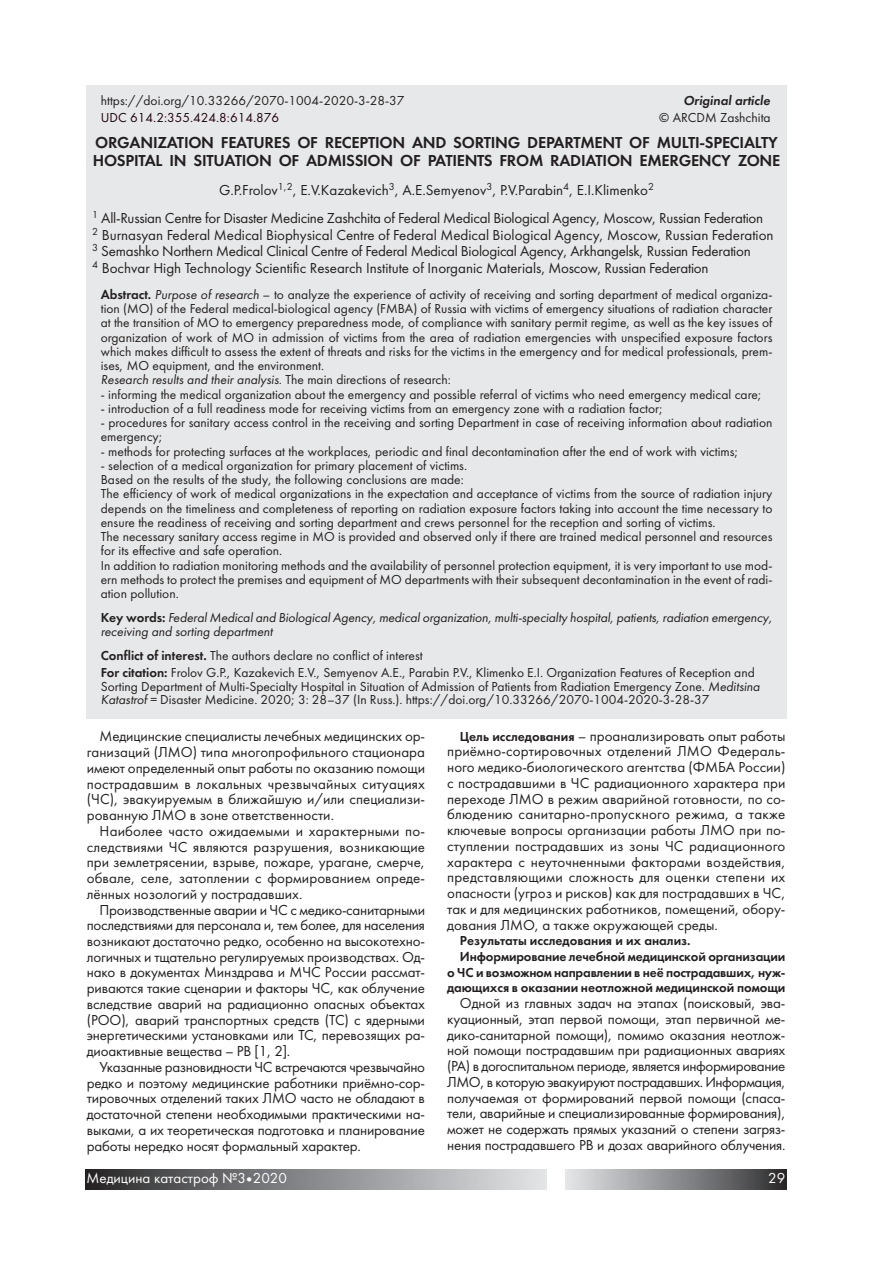
<style>
.page{position:relative;width:893px;height:1263px;background:#fff}
.page>*{position:absolute;margin:0;border:0;box-sizing:border-box;transform-origin:0 0}
.t1{font:16.5px/18px "Futura Demi C";letter-spacing:-.015em;color:#231f20}
.t2{font:15px/15.8px "Futura Book C";letter-spacing:-.01em;color:#231f20;text-align:justify}
.t3{font:15px "Futura Book C";color:#fff}
.t4{font:13.5px/14.2px "Futura Book C";color:#231f20}
.t5{font:13.5px "Futura Demi C";letter-spacing:-.01em;color:#231f20}
.t6{font:italic 13.5px/13.5px "Futura Book C";letter-spacing:-.005em;color:#231f20}
.t7{font:13.5px "Futura Book C";color:#23010c}
.t8{font:italic 13.5px "Futura Demi C";color:#231f20}
.s1{font-family:"Futura Demi C"}
.s2{font-style:italic}
.s3{font-family:"Futura Demi C";font-style:normal}
.s4{font-family:"Futura Demi C";font-size:13.5px}
</style>
<div class="page">
<div style="left:85px;top:1169px;width:461px;height:21px;background:linear-gradient(to right,#2b2b2d,#e5e6ea)"></div>
<div style="left:566px;top:1169px;width:221px;height:21px;background:linear-gradient(to right,#e5e7ea,#2e2e30)"></div>
<div style="left:87px;top:85px;width:700px;height:634px;background:#e7e8e9"></div>
<p class="t4" style="left:101px;top:93px;width:305px">https://doi.org/10.33266/2070-1004-2020-3-28-37</p>
<p class="t8" style="left:683px;top:92px;width:88px">Original article</p>
<p class="t7" style="left:101px;top:109px;width:180px">UDC 614.2:355.424.8:614.876</p>
<p class="t4" style="left:659px;top:110px;width:113px">© ARCDM Zashchita</p>
<p class="t1" style="left:93px;top:133px;width:689px">ORGANIZATION FEATURES OF RECEPTION AND SORTING DEPARTMENT OF MULTI-SPECIALTY<br>HOSPITAL IN SITUATION OF ADMISSION OF PATIENTS FROM RADIATION EMERGENCY ZONE</p>
<p class="t2" style="left:92px;top:175px;width:672px;line-height:28.5px;text-indent:127px">G.P.Frolov<sup>1,2</sup>, E.V.Kazakevich<sup>3</sup>, A.E.Semyenov<sup>3</sup>, P.V.Parabin<sup>4</sup>, E.I.Klimenko<sup>2<br>1</sup> All-Russian Centre for Disaster Medicine Zashchita of Federal Medical Biological Agency, Moscow, Russian Federation</p>
<p class="t2" style="left:92px;top:226px;width:683px;line-height:16.5px;text-align:left"><sup>2</sup> Burnasyan Federal Medical Biophysical Centre of Federal Medical Biological Agency, Moscow, Russian Federation<br><sup>3</sup> Semashko Northern Medical Clinical Centre of Federal Medical Biological Agency, Arkhangelsk, Russian Federation<br><sup>4</sup> Bochvar High Technology Scientific Research Institute of Inorganic Materials, Moscow, Russian Federation</p>
<p class="t4" style="left:101px;top:287px;width:673px"><span class="s1">Abstract.</span> <span class="s2">Purpose of research</span> – to analyze the experience of activity of receiving and sorting department of medical organiza&shy;tion (MO) of the Federal medical-biological agency (FMBA) of Russia with victims of emergency situations of radiation character at the transition of MO to emergency preparedness mode, of compliance with sanitary permit regime, as well as the key issues of organization of work of MO in admission of victims from the area of radiation emergencies with unspecified exposure factors which makes difficult to assess the extent of threats and risks for the victims in the emergency and for medical professionals, prem&shy;ises, MO equipment, and the environment.<br><span class="s2">Research results and their analysis.</span> The main directions of research:</p>
<p class="t4" style="left:101px;top:387px;width:662px">- informing the medical organization about the emergency and possible referral of victims who need emergency medical care;</p>
<p class="t4" style="left:101px;top:401px;width:564px">- introduction of a full readiness mode for receiving victims from an emergency zone with a radiation factor;</p>
<p class="t4" style="left:101px;top:415px;width:673px">- procedures for sanitary access control in the receiving and sorting Department in case of receiving information about radiation emergency;</p>
<p class="t4" style="left:101px;top:444px;width:639px">- methods for protecting surfaces at the workplaces, periodic and final decontamination after the end of work with victims;</p>
<p class="t4" style="left:101px;top:458px;width:673px">- selection of a medical organization for primary placement of victims.<br>Based on the results of the study, the following conclusions are made:<br>The efficiency of work of medical organizations in the expectation and acceptance of victims from the source of radiation injury depends on the timeliness and completeness of reporting on radiation exposure factors taking into account the time necessary to ensure the readiness of receiving and sorting department and crews personnel for the reception and sorting of victims.<br>The necessary sanitary access regime in MO is provided and observed only if there are trained medical personnel and resources for its effective and safe operation.<br>In addition to radiation monitoring methods and the availability of personnel protection equipment, it is very important to use mod&shy;ern methods to protect the premises and equipment of MO departments with their subsequent decontamination in the event of radi&shy;ation pollution.</p>
<p class="t6" style="left:101px;top:611px;width:673px"><span class="s3">Key words:</span> Federal Medical and Biological Agency, medical organization, multi-specialty hospital, patients, radiation emergency, receiving and sorting department</p>
<p class="t4" style="left:101px;top:646px;width:655px;line-height:17.7px"><span class="s1">Conflict of interest.</span> The authors declare no conflict of interest<br><span class="s1">For citation:</span> Frolov G.P., Kazakevich E.V., Semyenov A.E., Parabin P.V., Klimenko E.I. Organization Features of Reception and</p>
<p class="t4" style="left:101px;top:679px;width:661px;line-height:13.5px">Sorting Department of Multi-Specialty Hospital in Situation of Admission of Patients from Radiation Emergency Zone. <span class="s2">Meditsina<br>Katastrof</span> = Disaster Medicine. 2020; 3: 28–37 (In Russ.). https://doi.org/10.33266/2070-1004-2020-3-28-37</p>
<p class="t2" style="left:87px;top:728px;width:340px;text-indent:13px">Медицинские специалисты лечебных медицинских ор&shy;ганизаций (ЛМО) типа многопрофильного стационара имеют определенный опыт работы по оказанию помощи пострадавшим в локальных чрезвычайных ситуациях (ЧС), эвакуируемым в ближайшую и/или специализи&shy;рованную ЛМО в зоне ответственности.</p>
<p class="t2" style="left:87px;top:823px;width:340px;text-indent:13px">Наиболее часто ожидаемыми и характерными по&shy;следствиями ЧС являются разрушения, возникающие при землетрясении, взрыве, пожаре, урагане, смерче, обвале, селе, затоплении с формированием опреде&shy;лённых нозологий у пострадавших.</p>
<p class="t2" style="left:87px;top:901px;width:340px;text-indent:13px">Производственные аварии и ЧС с медико-санитарными последствиями для персонала и, тем более, для населения возникают достаточно редко, особенно на высокотехно&shy;логичных и тщательно регулируемых производствах. Од&shy;нако в документах Минздрава и МЧС России рассмат&shy;риваются такие сценарии и факторы ЧС, как облучение вследствие аварий на радиационно опасных объектах (РОО), аварий транспортных средств (ТС) с ядерными энергетическими установками или ТС, перевозящих ра&shy;диоактивные вещества – РВ [1, 2].</p>
<p class="t2" style="left:87px;top:1059px;width:340px;text-indent:13px">Указанные разновидности ЧС встречаются чрезвычайно редко и поэтому медицинские работники приёмно-сор&shy;тировочных отделений таких ЛМО часто не обладают в достаточной степени необходимыми практическими на&shy;выками, а их теоретическая подготовка и планирование работы нередко носят формальный характер.</p>
<p class="t2" style="left:447px;top:728px;width:340px;text-indent:13px"><span class="s4">Цель исследования</span> – проанализировать опыт работы приёмно-сортировочных отделений ЛМО Федераль&shy;ного медико-биологического агентства (ФМБА России) с пострадавшими в ЧС радиационного характера при переходе ЛМО в режим аварийной готовности, по со&shy;блюдению санитарно-пропускного режима, а также ключевые вопросы организации работы ЛМО при по&shy;ступлении пострадавших из зоны ЧС радиационного характера с неуточненными факторами воздействия, представляющими сложность для оценки степени их опасности (угроз и рисков) как для пострадавших в ЧС, так и для медицинских работников, помещений, обору&shy;дования ЛМО, а также окружающей среды.</p>
<p class="t5" style="left:460px;top:933px;width:232px">Результаты исследования и их анализ.</p>
<p class="t5" style="left:460px;top:948px;width:327px">Информирование лечебной медицинской организации</p>
<p class="t5" style="left:447px;top:964px;width:340px">о ЧС и возможном направлении в неё пострадавших, нуж-</p>
<p class="t5" style="left:447px;top:980px;width:340px">дающихся в оказании неотложной медицинской помощи</p>
<p class="t2" style="left:447px;top:995px;width:340px;text-indent:13px">Одной из главных задач на этапах (поисковый, эва&shy;куационный, этап первой помощи, этап первичной ме&shy;дико-санитарной помощи), помимо оказания неотлож&shy;ной помощи пострадавшим при радиационных авариях (РА) в догоспитальном периоде, является информирование ЛМО, в которую эвакуируют пострадавших. Информация, получаемая от формирований первой помощи (спаса&shy;тели, аварийные и специализированные формирования), может не содержать прямых указаний о степени загряз&shy;нения пострадавшего РВ и дозах аварийного облучения.</p>
<p class="t3" style="left:87px;top:1169px;width:202px">Медицина катастроф №3•2020</p>
<p class="t3" style="left:768px;top:1169px;width:19px">29</p>
</div>
